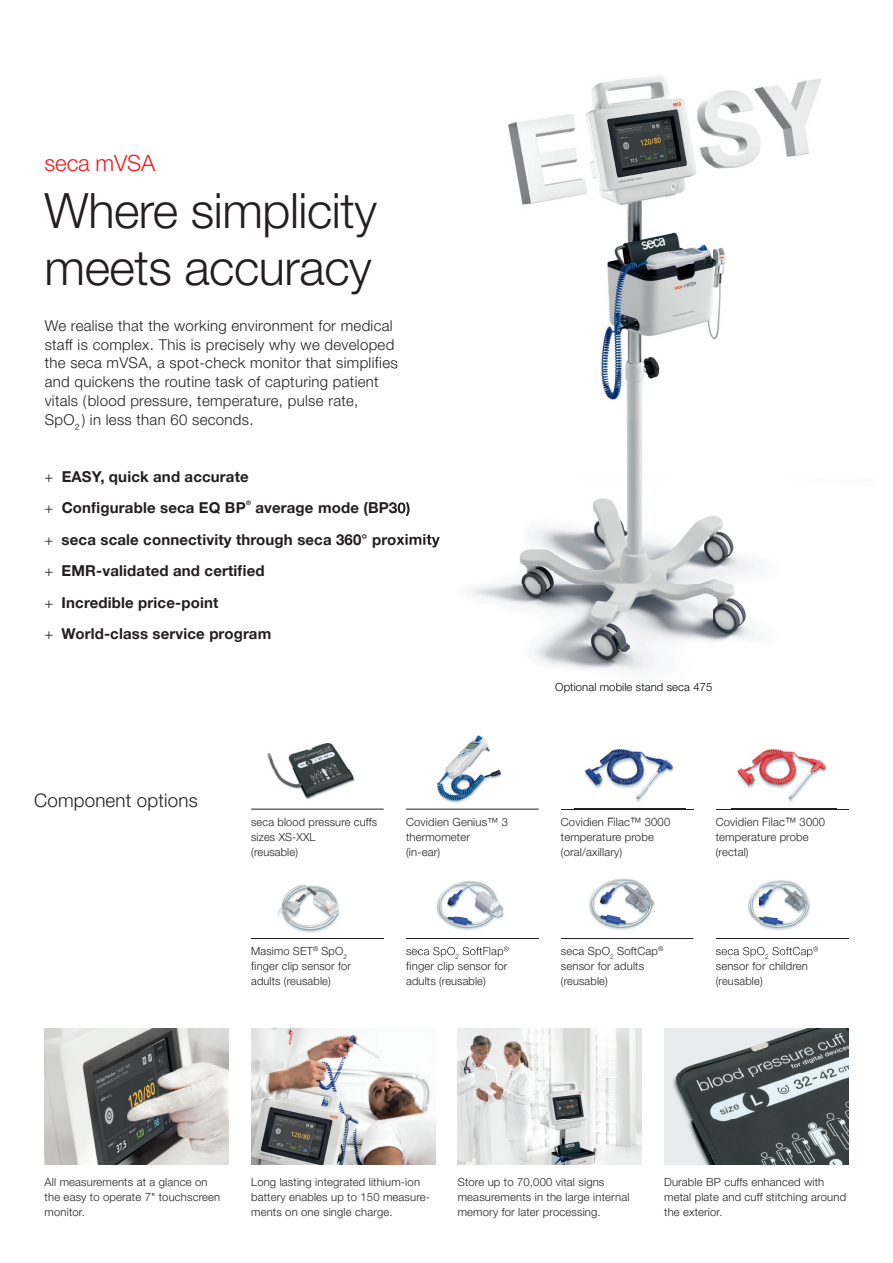
<style>
.page{position:relative;width:893px;height:1263px;background:#fff}
.page>*{position:absolute;margin:0;border:0;box-sizing:border-box;transform-origin:0 0}
.t1{font:300 48.75px/57px "secaglobal";letter-spacing:-.01em;color:#231f20}
.t2{font:300 22.5px "secaglobal";letter-spacing:-.01em;color:#ee1d23}
.t3{font:300 18.75px "secaglobal";letter-spacing:.01em;color:#231f20}
.t4{font:300 15px/18.8px "secaglobal";letter-spacing:.02em;color:#231f20}
.t5{font:700 15px/31.5px "secaglobal";letter-spacing:.01em;color:#231f20}
.t6{font:300 11.25px/15px "secaglobal";letter-spacing:.015em;color:#231f20}
.t7{font:300 11.25px "secaglobal";letter-spacing:.01em;color:#000002}
.t8{font:700 6.15px "secaglobal";color:#231f20}
.s1{font-weight:300}
</style>
<div class="page">
<img style="left:472px;top:76px;width:350px;height:595px">
<img style="left:395px;top:360px;width:3px;height:9px">
<img style="left:395px;top:502px;width:15px;height:14px">
<img style="left:395px;top:534px;width:45px;height:14px">
<img style="left:664px;top:1028px;width:184px;height:136px">
<img style="left:458px;top:1028px;width:184px;height:136px">
<img style="left:45px;top:1028px;width:184px;height:136px">
<img style="left:251px;top:1028px;width:184px;height:136px">
<hr style="left:251px;top:938px;width:133px;height:1px;background:#231f20">
<hr style="left:406px;top:938px;width:133px;height:1px;background:#231f20">
<hr style="left:561px;top:938px;width:132px;height:1px;background:#231f20">
<hr style="left:716px;top:938px;width:132px;height:1px;background:#231f20">
<img style="left:277px;top:885px;width:63px;height:48px">
<hr style="left:251px;top:809px;width:133px;height:1px;background:#231f20">
<hr style="left:406px;top:809px;width:133px;height:1px;background:#231f20">
<hr style="left:561px;top:809px;width:132px;height:1px;background:#231f20">
<hr style="left:716px;top:809px;width:132px;height:1px;background:#231f20">
<img style="left:267px;top:742px;width:88px;height:58px">
<img style="left:574px;top:748px;width:111px;height:61px">
<img style="left:581px;top:817px;width:87px;height:1px">
<img style="left:731px;top:748px;width:106px;height:61px">
<img style="left:736px;top:817px;width:87px;height:1px">
<img style="left:745px;top:880px;width:72px;height:74px">
<img style="left:745px;top:938px;width:72px;height:1px">
<img style="left:724px;top:947px;width:40px;height:10px">
<img style="left:769px;top:947px;width:43px;height:10px">
<svg style="left:813px;top:946px;width:5px;height:5px"></svg>
<img style="left:589px;top:878px;width:66px;height:52px">
<img style="left:436px;top:881px;width:72px;height:77px">
<img style="left:436px;top:938px;width:72px;height:1px">
<img style="left:419px;top:947px;width:36px;height:10px">
<svg style="left:456px;top:954px;width:3px;height:4px"></svg>
<img style="left:459px;top:947px;width:44px;height:10px">
<svg style="left:504px;top:946px;width:5px;height:5px"></svg>
<img style="left:437px;top:735px;width:65px;height:68px">
<h2 class="t2" style="left:45px;top:150px;width:112px">seca mVSA</h2>
<h1 class="t1" style="left:45px;top:183px;width:334px">Where simplicity meets accuracy</h1>
<p class="t4" style="left:45px;top:316px;width:355px">We realise that the working environment for medical staff is complex. This is precisely why we developed the seca mVSA, a spot-check monitor that simplifies and quickens the routine task of capturing patient vitals (blood pressure, temperature, pulse rate,<br>SpO<sub>2</sub> ) in less than 60 seconds.</p>
<h3 class="t5" style="left:45px;top:461px;width:206px"><span class="s1">+</span> EASY, quick and accurate <span class="s1">+</span> Configurable seca EQ BP</h3>
<p class="t8" style="left:246px;top:499px;width:6px">®</p>
<h3 class="t5" style="left:45px;top:492px;width:396px;text-indent:211px">average mode (BP30)<br><span class="s1">+</span> seca scale connectivity through seca 360° proximity <span class="s1">+</span> EMR-validated and certified<br><span class="s1">+</span> Incredible price-point<br><span class="s1">+</span> World-class service program</h3>
<h3 class="t3" style="left:34px;top:790px;width:165px">Component options</h3>
<p class="t7" style="left:555px;top:680px;width:159px">Optional mobile stand seca 475</p>
<p class="t6" style="left:251px;top:814px;width:127px">seca blood pressure cuffs sizes XS-XXL<br>(reusable)</p>
<p class="t6" style="left:406px;top:814px;width:104px">Covidien Genius™ 3 thermometer<br>(in-ear)</p>
<p class="t6" style="left:561px;top:814px;width:111px">Covidien Filac™ 3000 temperature probe (oral/axillary)</p>
<p class="t6" style="left:716px;top:814px;width:111px">Covidien Filac™ 3000 temperature probe (rectal)</p>
<p class="t6" style="left:251px;top:944px;width:101px">Masimo SET<sup>®</sup> SpO<sub>2 </sub>finger clip sensor for adults (reusable)</p>
<p class="t6" style="left:406px;top:959px;width:103px">finger clip sensor for adults (reusable)</p>
<p class="t6" style="left:561px;top:944px;width:104px">seca SpO<sub>2</sub> SoftCap<sup>® </sup>sensor for adults (reusable)</p>
<p class="t6" style="left:716px;top:959px;width:94px">sensor for children (reusable)</p>
<p class="t6" style="left:45px;top:1175px;width:177px">All measurements at a glance on the easy to operate 7" touchscreen monitor.</p>
<p class="t6" style="left:251px;top:1175px;width:180px">Long lasting integrated lithium-ion battery enables up to 150 measure&shy;ments on one single charge.</p>
<p class="t6" style="left:458px;top:1175px;width:173px">Store up to 70,000 vital signs measurements in the large internal memory for later processing.</p>
<p class="t6" style="left:664px;top:1175px;width:183px">Durable BP cuffs enhanced with metal plate and cuff stitching around the exterior.</p>
</div>
